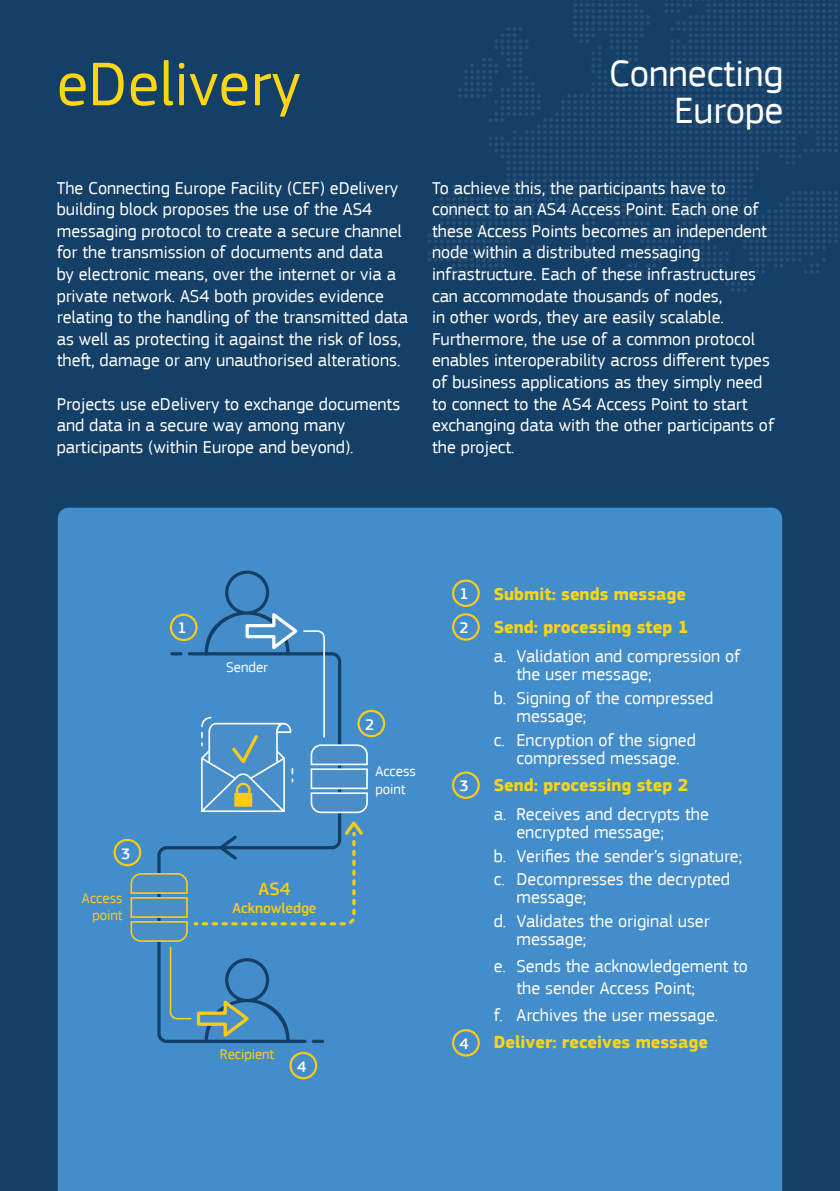
<style>
.page{position:relative;width:840px;height:1191px;background:#fff}
.page>*{position:absolute;margin:0;border:0;box-sizing:border-box;transform-origin:0 0}
.BigTitle{font:64.2px "EC Square Sans Pro";color:#fcd612}
.t1{font:38.4px "EC Square Sans Pro";color:#fff}
.t2{font:500 18.8px "EC Square Sans Pro";color:#fccc15}
.Text{font:18px/21.6px "EC Square Sans Pro";color:#fff}
.Subtitle{font:700 18px "EC Square Sans Pro";color:#fcd612}
.t3{font:500 16px "EC Square Sans Pro";color:#fff}
.t4{font:500 15px "EC Square Sans Pro";color:#fccc15}
.t5{font:14.6px/17.6px "EC Square Sans Pro";color:#fccc15;text-align:right}
.t6{font:14.6px/17.6px "EC Square Sans Pro";color:#fff}
</style>
<div class="page">
<div style="left:0;top:0;width:839px;height:1191px;background:#143f67"></div>
<svg style="left:427px;top:0;width:410px;height:292px;background:#174269"></svg>
<div style="left:58px;top:507px;width:723px;height:684px;background:#448dcb"></div>
<svg style="left:130px;top:570px;width:238px;height:473px;background:#4a8dc4"></svg>
<div style="left:358px;top:711px;width:26px;height:25px;background:#448dcb;border-radius:50%"></div>
<div style="left:357px;top:710px;width:28px;height:27px;border:2px solid #fccc15;border-radius:50%"></div>
<div style="left:114px;top:840px;width:26px;height:25px;background:#448dcb;border-radius:50%"></div>
<div style="left:113px;top:839px;width:28px;height:27px;border:2px solid #fccc15;border-radius:50%"></div>
<svg style="left:290px;top:1053px;width:26px;height:25px"></svg>
<div style="left:289px;top:1051px;width:28px;height:28px;border:2px solid #fccc15;border-radius:50%"></div>
<div style="left:171px;top:615px;width:25px;height:25px;background:#448dcb;border-radius:50%"></div>
<div style="left:170px;top:613px;width:27px;height:28px;border:2px solid #fccc15;border-radius:50%"></div>
<div style="left:453px;top:614px;width:25px;height:25px;background:#448dcb;border-radius:50%"></div>
<div style="left:452px;top:613px;width:27px;height:27px;border:2px solid #fccc15;border-radius:50%"></div>
<div style="left:453px;top:772px;width:25px;height:26px;background:#448dcb;border-radius:50%"></div>
<div style="left:452px;top:771px;width:27px;height:28px;border:2px solid #fccc15;border-radius:50%"></div>
<div style="left:453px;top:1030px;width:25px;height:25px;background:#448dcb;border-radius:50%"></div>
<div style="left:452px;top:1029px;width:27px;height:27px;border:2px solid #fccc15;border-radius:50%"></div>
<div style="left:453px;top:580px;width:25px;height:26px;background:#448dcb;border-radius:50%"></div>
<div style="left:452px;top:579px;width:27px;height:28px;border:2px solid #fccc15;border-radius:50%"></div>
<p class="BigTitle" style="left:57px;top:47px;width:245px">eDelivery</p>
<p class="t1" style="left:608px;top:50px;width:176px">Connecting</p>
<p class="t1" style="left:673px;top:88px;width:111px">Europe</p>
<p class="Text" style="left:57px;top:177px;width:352px">The Connecting Europe Facility (CEF) eDelivery building block proposes the use of the AS4 messaging protocol to create a secure channel for the transmission of documents and data<br>by electronic means, over the internet or via a private network. AS4 both provides evidence relating to the handling of the transmitted data as well as protecting it against the risk of loss, theſt, damage or any unauthorised alterations.</p>
<p class="Text" style="left:57px;top:393px;width:345px">Projects use eDelivery to exchange documents and data in a secure way among many participants (within Europe and beyond).</p>
<p class="Text" style="left:432px;top:177px;width:344px">To achieve this, the participants have to connect to an AS4 Access Point. Each one of these Access Points becomes an independent node within a distributed messaging infrastructure. Each of these infrastructures can accommodate thousands of nodes,<br>in other words, they are easily scalable.<br>Furthermore, the use of a common protocol enables interoperability across different types of business applications as they simply need to connect to the AS4 Access Point to start exchanging data with the other participants of the project.</p>
<p class="t3" style="left:121px;top:844px;width:11px">3</p>
<p class="t5" style="left:82px;top:889px;width:42px">Access point</p>
<p class="t3" style="left:177px;top:619px;width:11px">1</p>
<p class="t6" style="left:226px;top:658px;width:43px">Sender</p>
<p class="t2" style="left:258px;top:877px;width:33px">AS4</p>
<p class="t4" style="left:232px;top:899px;width:85px">Acknowledge</p>
<p class="t5" style="left:220px;top:1045px;width:56px">Recipient</p>
<p class="t3" style="left:297px;top:1057px;width:11px">4</p>
<p class="t3" style="left:365px;top:715px;width:11px">2</p>
<p class="t6" style="left:375px;top:762px;width:42px">Access point</p>
<p class="t3" style="left:459px;top:584px;width:11px">1</p>
<p class="t3" style="left:459px;top:618px;width:11px">2</p>
<p class="t3" style="left:459px;top:776px;width:11px">3</p>
<p class="t3" style="left:459px;top:1034px;width:11px">4</p>
<p class="Subtitle" style="left:493px;top:583px;width:194px">Submit: sends message</p>
<p class="Subtitle" style="left:493px;top:616px;width:196px">Send: processing step 1</p>
<p class="Text" style="left:516px;top:647px;width:225px;line-height:18px;text-indent:-23px">a. Validation and compression of the user message;</p>
<p class="Text" style="left:516px;top:689px;width:198px;line-height:18px;text-indent:-23px">b. Signing of the compressed message;</p>
<p class="Text" style="left:493px;top:731px;width:203px;line-height:18px;text-align:center">c. Encryption of the signed compressed message.</p>
<p class="Subtitle" style="left:493px;top:774px;width:196px">Send: processing step 2</p>
<p class="Text" style="left:516px;top:805px;width:194px;line-height:18px;text-indent:-23px">a. Receives and decrypts the encrypted message;</p>
<p class="Text" style="left:493px;top:845px;width:250px">b. Verifies the sender’s signature;</p>
<p class="Text" style="left:516px;top:870px;width:215px;line-height:18px;text-indent:-23px">c. Decompresses the decrypted message;</p>
<p class="Text" style="left:516px;top:912px;width:194px;line-height:18px;text-indent:-23px">d. Validates the original user message;</p>
<p class="Text" style="left:516px;top:955px;width:233px;text-indent:-23px">e. Sends the acknowledgement to the sender Access Point;</p>
<p class="Text" style="left:493px;top:1004px;width:226px">f. Archives the user message.</p>
<p class="Subtitle" style="left:493px;top:1031px;width:215px">Deliver: receives message</p>
</div>
